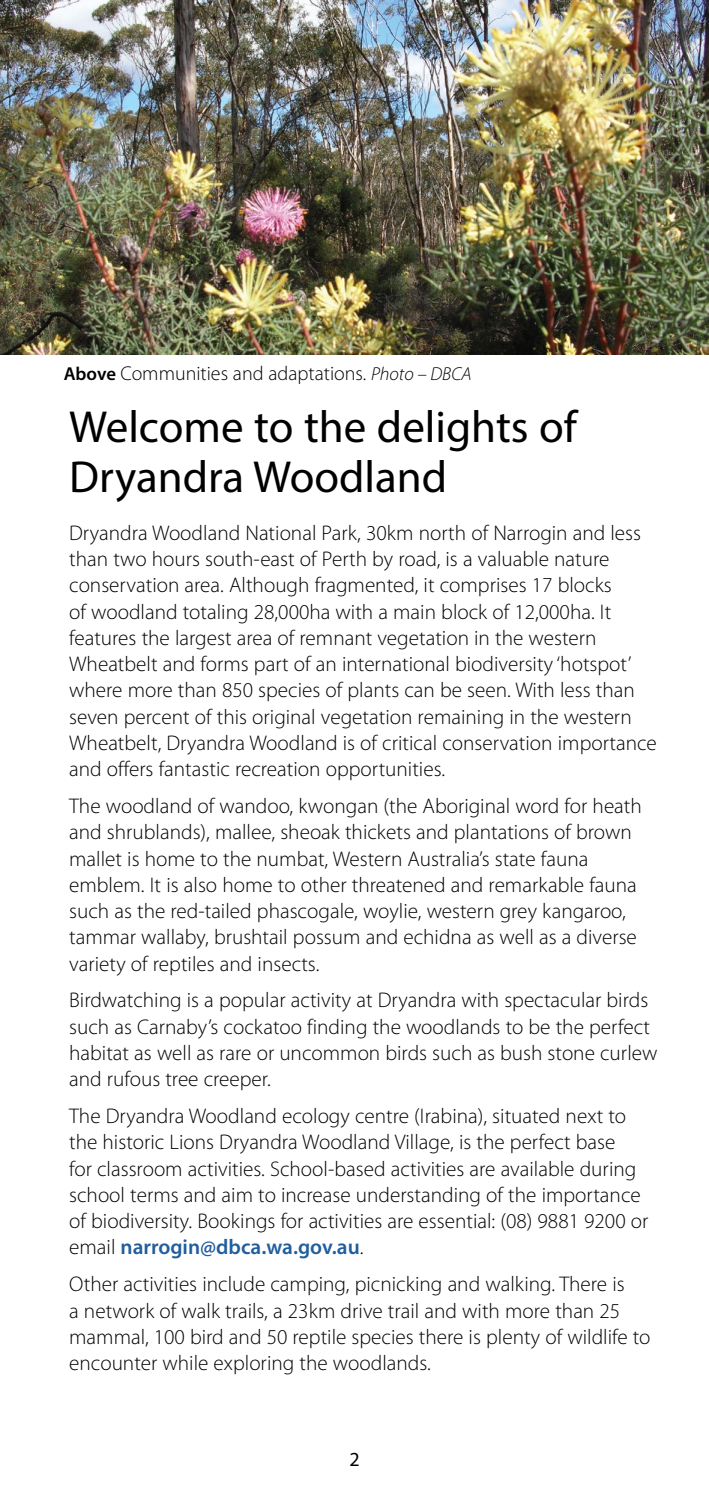
<style>
.page{position:relative;width:709px;height:1489px;background:#fff}
.page>*{position:absolute;margin:0;border:0;box-sizing:border-box;transform-origin:0 0}
.t1{font:45px/50px "Myriad Pro";color:#000}
.t2{font:300 21.25px/26.2px "Myriad Pro";color:#000}
.t3{font:300 20px "Myriad Pro";color:#000}
.t4{font:20px "Myriad Pro";color:#000}
.s1{font-weight:600;font-size:18.75px}
.s2{font-style:italic;font-size:18.75px}
.s3{font-weight:600;color:#215e9e}
</style>
<div class="page">
<img style="left:0;top:0;width:709px;height:354px">
<p class="t3" style="left:64px;top:361px;width:409px"><span class="s1">Above</span> Communities and adaptations. <span class="s2">Photo – DBCA</span></p>
<h1 class="t1" style="left:69px;top:401px;width:509px">Welcome to the delights of<br>Dryandra Woodland</h1>
<p class="t2" style="left:69px;top:519px;width:589px">Dryandra Woodland National Park, 30km north of Narrogin and less than two hours south-east of Perth by road, is a valuable nature conservation area. Although fragmented, it comprises 17 blocks<br>of woodland totaling 28,000ha with a main block of 12,000ha. It features the largest area of remnant vegetation in the western Wheatbelt and forms part of an international biodiversity ‘hotspot’ where more than 850 species of plants can be seen. With less than seven percent of this original vegetation remaining in the western Wheatbelt, Dryandra Woodland is of critical conservation importance and offers fantastic recreation opportunities.</p>
<p class="t2" style="left:69px;top:792px;width:574px">The woodland of wandoo, kwongan (the Aboriginal word for heath and shrublands), mallee, sheoak thickets and plantations of brown mallet is home to the numbat, Western Australia’s state fauna emblem. It is also home to other threatened and remarkable fauna such as the red-tailed phascogale, woylie, western grey kangaroo, tammar wallaby, brushtail possum and echidna as well as a diverse variety of reptiles and insects.</p>
<p class="t2" style="left:69px;top:987px;width:590px">Birdwatching is a popular activity at Dryandra with spectacular birds such as Carnaby’s cockatoo finding the woodlands to be the perfect habitat as well as rare or uncommon birds such as bush stone curlew and rufous tree creeper.</p>
<p class="t2" style="left:69px;top:1102px;width:580px">The Dryandra Woodland ecology centre (Irabina), situated next to the historic Lions Dryandra Woodland Village, is the perfect base<br>for classroom activities. School-based activities are available during school terms and aim to increase understanding of the importance of biodiversity. Bookings for activities are essential: (08) 9881 9200 or email <span class="s3">narrogin@dbca.wa.gov.au</span>.</p>
<p class="t2" style="left:69px;top:1270px;width:583px">Other activities include camping, picnicking and walking. There is<br>a network of walk trails, a 23km drive trail and with more than 25 mammal, 100 bird and 50 reptile species there is plenty of wildlife to encounter while exploring the woodlands.</p>
<p class="t4" style="left:349px;top:1446px;width:12px">2</p>
</div>
